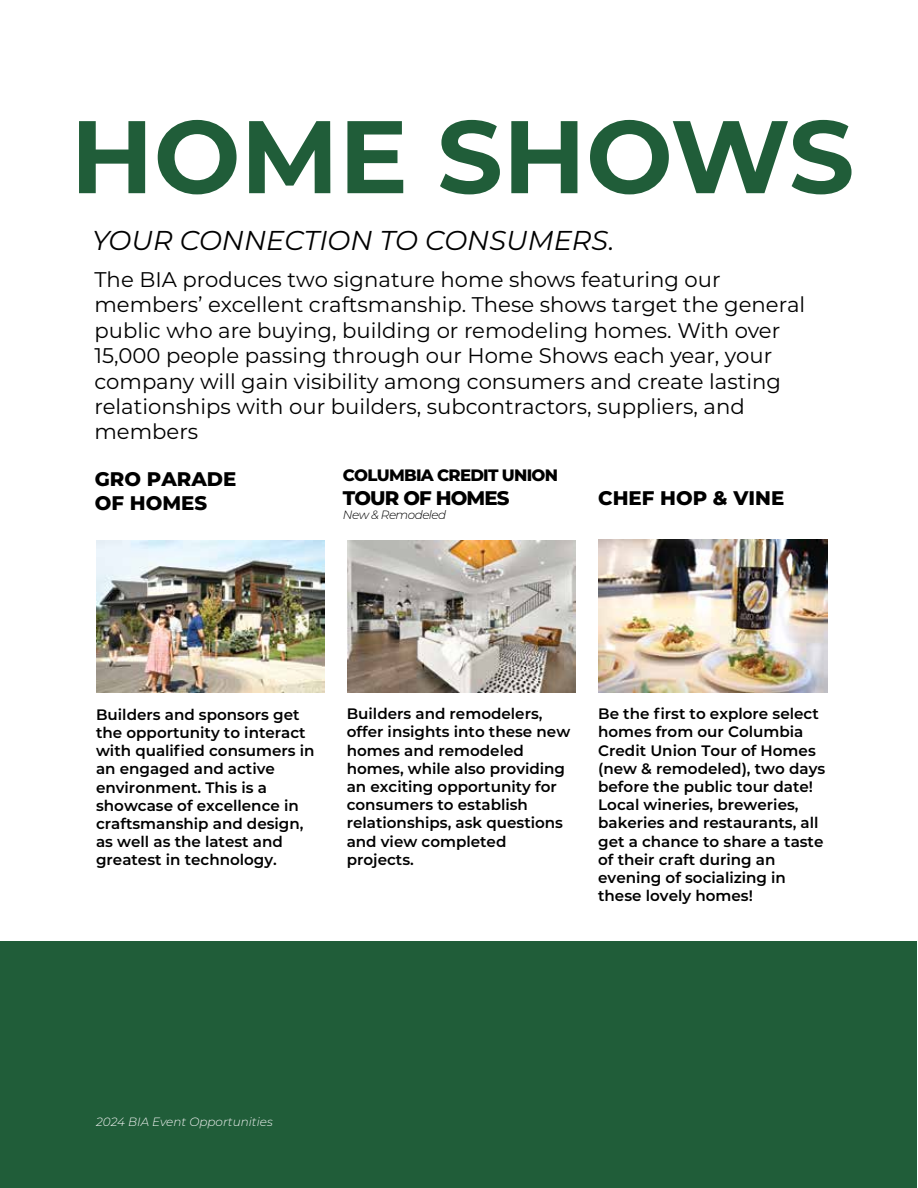
<style>
.page{position:relative;width:918px;height:1188px;background:#fff}
.page>*{position:absolute;margin:0;border:0;box-sizing:border-box;transform-origin:0 0}
.t1{font:700 102.9px "Montserrat";color:#205d39}
.t2{font:italic 27.3px "Montserrat";color:#000}
.t3{font:21.15px/25.5px "Montserrat";color:#000}
.t4{font:800 19.65px/23.5px "Montserrat";color:#000}
.t5{font:800 19.65px "Montserrat";letter-spacing:-.045em;color:#000}
.t6{font:800 16.5px "Montserrat";letter-spacing:-.045em;color:#000}
.t7{font:600 15.15px/18.1px "Montserrat";color:#000}
.t8{font:italic 300 12px "Montserrat";color:#f2f3f3}
.t9{font:italic 300 12px "Montserrat";letter-spacing:-.045em;color:#000}
</style>
<div class="page">
<div style="left:0;top:942px;width:916px;height:246px;background:#205d39"></div>
<img style="left:599px;top:540px;width:228px;height:152px">
<img style="left:96px;top:540px;width:228px;height:152px">
<img style="left:348px;top:540px;width:227px;height:152px">
<h1 class="t1" style="left:70px;top:82px;width:785px">HOME SHOWS</h1>
<h2 class="t2" style="left:92px;top:221px;width:524px">YOUR CONNECTION TO CONSUMERS.</h2>
<p class="t3" style="left:94px;top:266px;width:712px">The BIA produces two signature home shows featuring our members’ excellent craftsmanship. These shows target the general public who are buying, building or remodeling homes. With over 15,000 people passing through our Home Shows each year, your company will gain visibility among consumers and create lasting relationships with our builders, subcontractors, suppliers, and members</p>
<p class="t4" style="left:95px;top:466px;width:143px">GRO PARADE<br>OF HOMES</p>
<p class="t6" style="left:343px;top:463px;width:217px">COLUMBIA CREDIT UNION</p>
<p class="t5" style="left:343px;top:483px;width:168px">TOUR OF HOMES</p>
<p class="t9" style="left:343px;top:507px;width:105px">New &amp; Remodeled</p>
<p class="t4" style="left:598px;top:485px;width:188px">CHEF HOP &amp; VINE</p>
<p class="t7" style="left:96px;top:705px;width:220px">Builders and sponsors get the opportunity to interact with qualified consumers in an engaged and active environment. This is a showcase of excellence in craftsmanship and design, as well as the latest and greatest in technology.</p>
<p class="t7" style="left:347px;top:704px;width:225px">Builders and remodelers, offer insights into these new homes and remodeled homes, while also providing an exciting opportunity for consumers to establish relationships, ask questions and view completed projects.</p>
<p class="t7" style="left:598px;top:704px;width:229px">Be the first to explore select homes from our Columbia<br>Credit Union Tour of Homes (new &amp; remodeled), two days before the public tour date!<br>Local wineries, breweries, bakeries and restaurants, all get a chance to share a taste of their craft during an evening of socializing in these lovely homes!</p>
<p class="t8" style="left:96px;top:1114px;width:178px">2024 BIA Event Opportunities</p>
</div>
